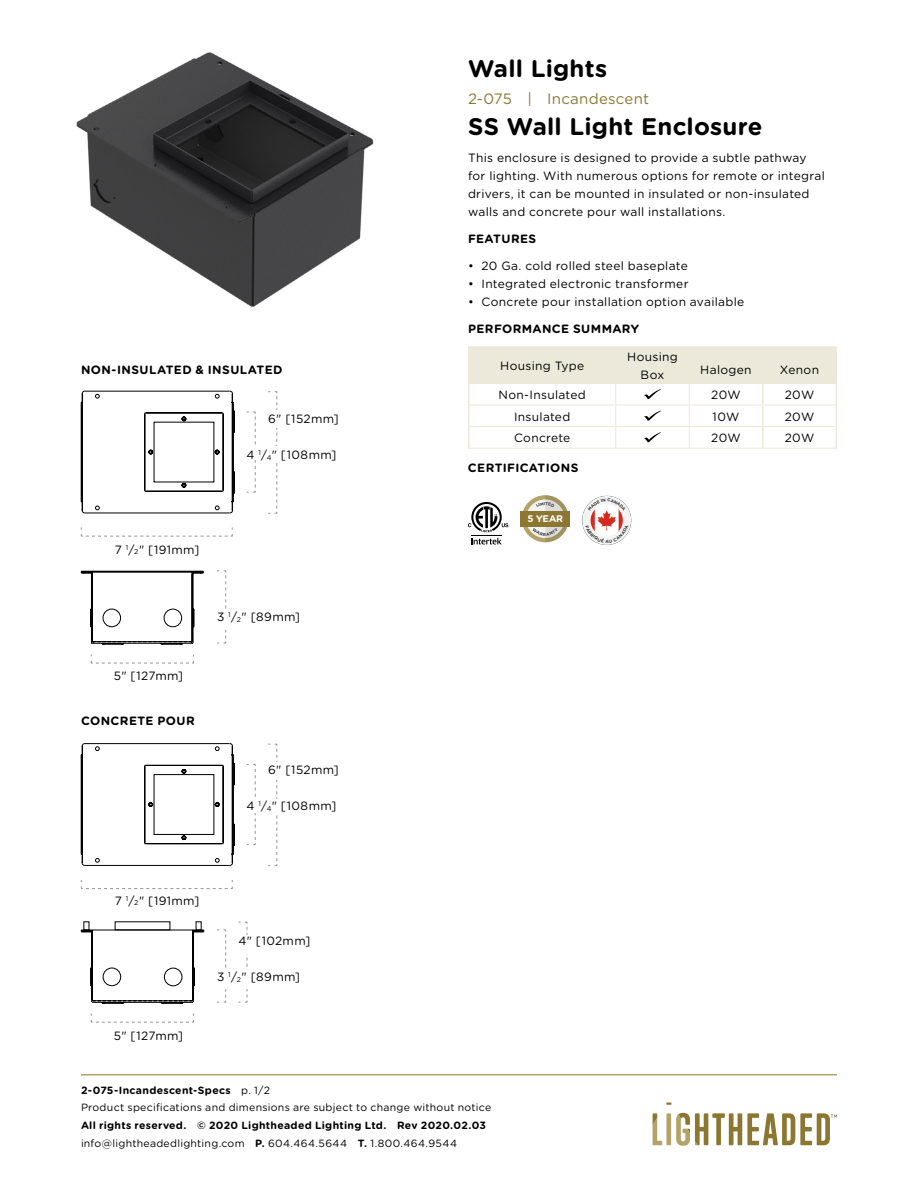
<style>
.page{position:relative;width:918px;height:1188px;background:#fff}
.page>*{position:absolute;margin:0;border:0;box-sizing:border-box;transform-origin:0 0}
.t1{font:700 24px "Gotham Rounded";letter-spacing:.01em;color:#000}
.t2{font:15px "Gotham Rounded";letter-spacing:.02em;color:#8c7732}
.t3{font:12px/18px "Gotham Rounded";letter-spacing:.025em;color:#000}
.t4{font:700 12px "Gotham Rounded";letter-spacing:.035em;color:#000}
.t5{font:700 10.5px/18px "Gotham Rounded";letter-spacing:.025em;color:#000}
.t6{font:10.5px/18px "Gotham Rounded";letter-spacing:.025em;color:#000}
.t7{font:700 9.6px "Gotham Rounded";color:#fff}
.s1{font-weight:700}
.s2{font-weight:400}
</style>
<div class="page">
<hr style="left:81px;top:1074px;width:756px;height:2px;background:#b3a369">
<div style="left:666px;top:1113px;width:5px;height:32px;background:#b3a369"></div>
<svg style="left:653px;top:1113px;width:9px;height:32px"></svg>
<svg style="left:676px;top:1113px;width:161px;height:33px"></svg>
<svg style="left:666px;top:1102px;width:5px;height:3px"></svg>
<img style="left:76px;top:52px;width:298px;height:255px">
<svg style="left:217px;top:570px;width:9px;height:74px"></svg>
<svg style="left:91px;top:654px;width:103px;height:10px"></svg>
<div style="left:217px;top:611px;width:145px;height:18px;background:#fff"></div>
<hr style="left:91px;top:643px;width:102px;height:1px;background:#000">
<hr style="left:95px;top:571px;width:95px;height:1px;background:#000">
<hr style="left:192px;top:572px;width:1px;height:70px;background:#000">
<hr style="left:193px;top:572px;width:1px;height:71px;background:#000">
<hr style="left:92px;top:574px;width:1px;height:68px;background:#000">
<hr style="left:91px;top:573px;width:1px;height:70px;background:#000">
<hr style="left:91px;top:572px;width:101px;height:1px;background:#000">
<svg style="left:193px;top:609px;width:2px;height:19px"></svg>
<svg style="left:90px;top:609px;width:1px;height:19px"></svg>
<svg style="left:91px;top:641px;width:101px;height:4px"></svg>
<svg style="left:190px;top:571px;width:14px;height:4px"></svg>
<svg style="left:81px;top:571px;width:14px;height:3px"></svg>
<svg style="left:103px;top:609px;width:79px;height:18px"></svg>
<svg style="left:268px;top:391px;width:10px;height:123px"></svg>
<svg style="left:246px;top:411px;width:10px;height:82px"></svg>
<svg style="left:81px;top:527px;width:152px;height:10px"></svg>
<div style="left:268px;top:410px;width:145px;height:18px;background:#fff"></div>
<div style="left:247px;top:447px;width:145px;height:13px;background:#fff"></div>
<svg style="left:81px;top:391px;width:154px;height:122px"></svg>
<svg style="left:217px;top:929px;width:9px;height:74px"></svg>
<svg style="left:238px;top:921px;width:10px;height:82px"></svg>
<svg style="left:91px;top:1013px;width:103px;height:10px"></svg>
<div style="left:217px;top:970px;width:145px;height:19px;background:#fff"></div>
<div style="left:238px;top:935px;width:145px;height:18px;background:#fff"></div>
<hr style="left:192px;top:930px;width:1px;height:71px;background:#000">
<hr style="left:193px;top:930px;width:1px;height:71px;background:#000">
<hr style="left:92px;top:930px;width:1px;height:71px;background:#000">
<hr style="left:91px;top:930px;width:1px;height:71px;background:#000">
<svg style="left:194px;top:968px;width:1px;height:19px"></svg>
<svg style="left:90px;top:968px;width:1px;height:19px"></svg>
<svg style="left:81px;top:921px;width:123px;height:12px"></svg>
<svg style="left:103px;top:968px;width:79px;height:18px"></svg>
<svg style="left:91px;top:1000px;width:103px;height:4px"></svg>
<svg style="left:268px;top:743px;width:10px;height:123px"></svg>
<svg style="left:246px;top:764px;width:10px;height:81px"></svg>
<svg style="left:81px;top:880px;width:152px;height:9px"></svg>
<div style="left:268px;top:763px;width:145px;height:17px;background:#fff"></div>
<div style="left:247px;top:799px;width:145px;height:13px;background:#fff"></div>
<svg style="left:81px;top:743px;width:154px;height:123px"></svg>
<hr style="left:468px;top:346px;width:148px;height:1px;background:#ece8da">
<hr style="left:616px;top:346px;width:73px;height:1px;background:#ece8da">
<hr style="left:689px;top:346px;width:74px;height:1px;background:#ece8da">
<hr style="left:763px;top:346px;width:74px;height:1px;background:#ece8da">
<hr style="left:468px;top:448px;width:148px;height:1px;background:#ece8da">
<hr style="left:616px;top:448px;width:73px;height:1px;background:#ece8da">
<hr style="left:689px;top:448px;width:74px;height:1px;background:#ece8da">
<hr style="left:763px;top:448px;width:74px;height:1px;background:#ece8da">
<hr style="left:468px;top:347px;width:2px;height:36px;background:#ece8da">
<hr style="left:468px;top:383px;width:2px;height:22px;background:#ece8da">
<hr style="left:468px;top:405px;width:2px;height:22px;background:#ece8da">
<hr style="left:468px;top:427px;width:2px;height:21px;background:#ece8da">
<svg style="left:469px;top:347px;width:368px;height:101px"></svg>
<svg style="left:471px;top:538px;width:31px;height:6px"></svg>
<hr style="left:471px;top:535px;width:31px;height:1px;background:#000">
<svg style="left:468px;top:502px;width:40px;height:30px"></svg>
<div style="left:521px;top:511px;width:49px;height:15px;background:#8c7732"></div>
<svg style="left:522px;top:495px;width:47px;height:47px"></svg>
<svg style="left:582px;top:496px;width:49px;height:48px"></svg>
<p class="t4" style="left:81px;top:360px;width:203px">NON-INSULATED &amp; INSULATED</p>
<p class="t3" style="left:268px;top:409px;width:72px">6" [152mm]</p>
<p class="t3" style="left:247px;top:445px;width:91px">4 <sup>1</sup>/<sub>4</sub>" [108mm]</p>
<p class="t3" style="left:115px;top:540px;width:86px">7 <sup>1</sup>/<sub>2</sub>" [191mm]</p>
<p class="t3" style="left:114px;top:666px;width:71px">5" [127mm]</p>
<p class="t4" style="left:81px;top:711px;width:115px">CONCRETE POUR</p>
<p class="t3" style="left:217px;top:607px;width:85px">3 <sup>1</sup>/<sub>2</sub>" [89mm]</p>
<p class="t3" style="left:268px;top:760px;width:72px">6" [152mm]</p>
<p class="t3" style="left:247px;top:796px;width:91px">4 <sup>1</sup>/<sub>4</sub>" [108mm]</p>
<p class="t3" style="left:115px;top:891px;width:86px">7 <sup>1</sup>/<sub>2</sub>" [191mm]</p>
<p class="t3" style="left:114px;top:1026px;width:71px">5" [127mm]</p>
<p class="t3" style="left:238px;top:931px;width:74px">4" [102mm]</p>
<p class="t3" style="left:217px;top:967px;width:85px">3 <sup>1</sup>/<sub>2</sub>" [89mm]</p>
<h1 class="t1" style="left:468px;top:50px;width:141px">Wall Lights</h1>
<p class="t2" style="left:468px;top:88px;width:183px">2-075 | Incandescent</p>
<h1 class="t1" style="left:468px;top:109px;width:296px">SS Wall Light Enclosure</h1>
<p class="t3" style="left:468px;top:148px;width:358px">This enclosure is designed to provide a subtle pathway for lighting. With numerous options for remote or integral drivers, it can be mounted in insulated or non-insulated walls and concrete pour wall installations.</p>
<p class="t4" style="left:468px;top:230px;width:70px">FEATURES</p>
<p class="t3" style="left:468px;top:256px;width:221px">• 20 Ga. cold rolled steel baseplate</p>
<p class="t3" style="left:468px;top:274px;width:222px">• Integrated electronic transformer</p>
<p class="t3" style="left:468px;top:292px;width:278px">• Concrete pour installation option available</p>
<p class="t4" style="left:468px;top:320px;width:173px">PERFORMANCE SUMMARY</p>
<p class="t3" style="left:500px;top:356px;width:86px">Housing Type</p>
<p class="t3" style="left:627px;top:347px;width:52px;text-align:center">Housing<br>Box</p>
<p class="t3" style="left:700px;top:361px;width:53px">Halogen</p>
<p class="t3" style="left:780px;top:361px;width:41px">Xenon</p>
<p class="t3" style="left:499px;top:385px;width:89px">Non-Insulated</p>
<p class="t3" style="left:711px;top:385px;width:31px">20W</p>
<p class="t3" style="left:785px;top:385px;width:31px">20W</p>
<p class="t3" style="left:514px;top:407px;width:58px">Insulated</p>
<p class="t3" style="left:713px;top:407px;width:28px">10W</p>
<p class="t3" style="left:785px;top:407px;width:31px">20W</p>
<p class="t3" style="left:514px;top:428px;width:58px">Concrete</p>
<p class="t3" style="left:711px;top:428px;width:31px">20W</p>
<p class="t3" style="left:785px;top:428px;width:31px">20W</p>
<p class="t4" style="left:468px;top:459px;width:112px">CERTIFICATIONS</p>
<p class="t7" style="left:527px;top:512px;width:37px">5 YEAR</p>
<p class="t6" style="left:81px;top:1080px;width:412px"><span class="s1">2-075-Incandescent-Specs</span> p. 1/2<br>Product specifications and dimensions are subject to change without notice</p>
<p class="t5" style="left:81px;top:1116px;width:407px">All rights reserved. © 2020 Lightheaded Lighting Ltd. Rev 2020.02.03 <span class="s2">info@lightheadedlighting.com</span> P. <span class="s2">604.464.5644</span> T. <span class="s2">1.800.464.9544</span></p>
</div>
